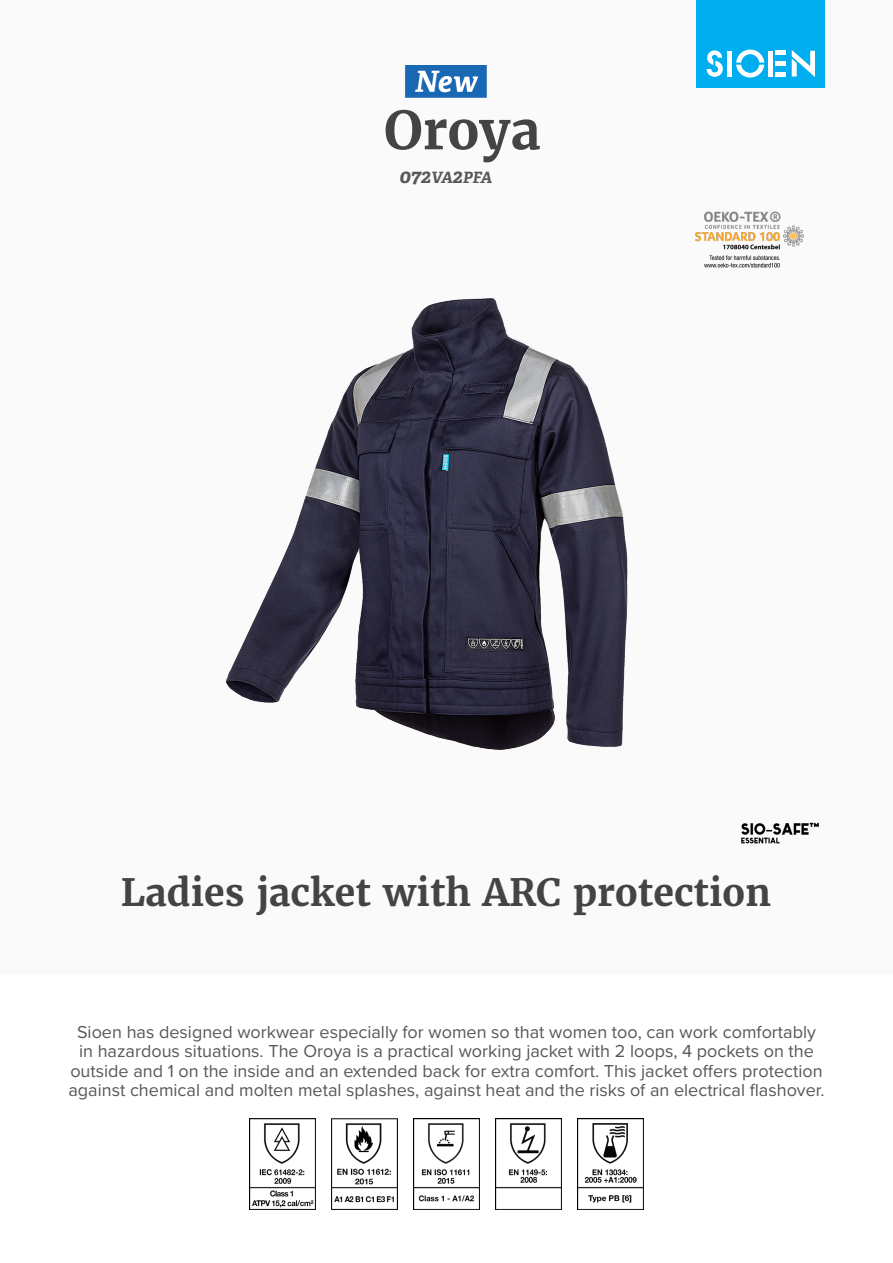
<style>
.page{position:relative;width:893px;height:1263px;background:#fff}
.page>*{position:absolute;margin:0;border:0;box-sizing:border-box;transform-origin:0 0}
.product_name{font:700 52.5px "Merriweather";color:#444}
.product_h2{font:700 37.5px "Merriweather";color:#444}
.product_description{font:18px/19.5px "Proxima Nova";color:#57585a;text-align:center}
.product_ref{font:italic 700 15.6px "Adelle";color:#57585a}
.s1{font-size:19.5px}
</style>
<div class="page">
<div style="left:0;top:0;width:893px;height:974px;background:#fafafa"></div>
<div style="left:697px;top:0;width:128px;height:88px;background:#00aeef"></div>
<svg style="left:707px;top:50px;width:16px;height:27px"></svg>
<svg style="left:736px;top:50px;width:28px;height:28px"></svg>
<div style="left:727px;top:51px;width:5px;height:26px;background:#fff"></div>
<div style="left:768px;top:51px;width:5px;height:26px;background:#fff"></div>
<div style="left:775px;top:72px;width:11px;height:5px;background:#fff"></div>
<div style="left:775px;top:61px;width:11px;height:5px;background:#fff"></div>
<hr style="left:775px;top:51px;width:11px;height:4px;background:#fff">
<svg style="left:792px;top:50px;width:23px;height:27px"></svg>
<img style="left:741px;top:822px;width:78px;height:22px">
<img style="left:695px;top:211px;width:109px;height:57px">
<img style="left:249px;top:1118px;width:66px;height:92px">
<img style="left:331px;top:1118px;width:66px;height:92px">
<img style="left:413px;top:1118px;width:67px;height:92px">
<img style="left:495px;top:1118px;width:67px;height:92px">
<img style="left:577px;top:1118px;width:67px;height:92px">
<img style="left:225px;top:298px;width:403px;height:452px">
<img style="left:406px;top:65px;width:80px;height:33px">
<p class="product_name" style="left:384px;top:97px;width:158px">Oroya</p>
<p class="product_ref" style="left:400px;top:168px;width:94px"><span class="s1">072</span>VA<span class="s1">2</span>PFA</p>
<p class="product_h2" style="left:121px;top:868px;width:652px">Ladies jacket with ARC protection</p>
<p class="product_description" style="left:68px;top:1021px;width:757px">Sioen has designed workwear especially for women so that women too, can work comfortably in hazardous situations. The Oroya is a practical working jacket with 2 loops, 4 pockets on the outside and 1 on the inside and an extended back for extra comfort. This jacket offers protection against chemical and molten metal splashes, against heat and the risks of an electrical flashover.</p>
</div>
